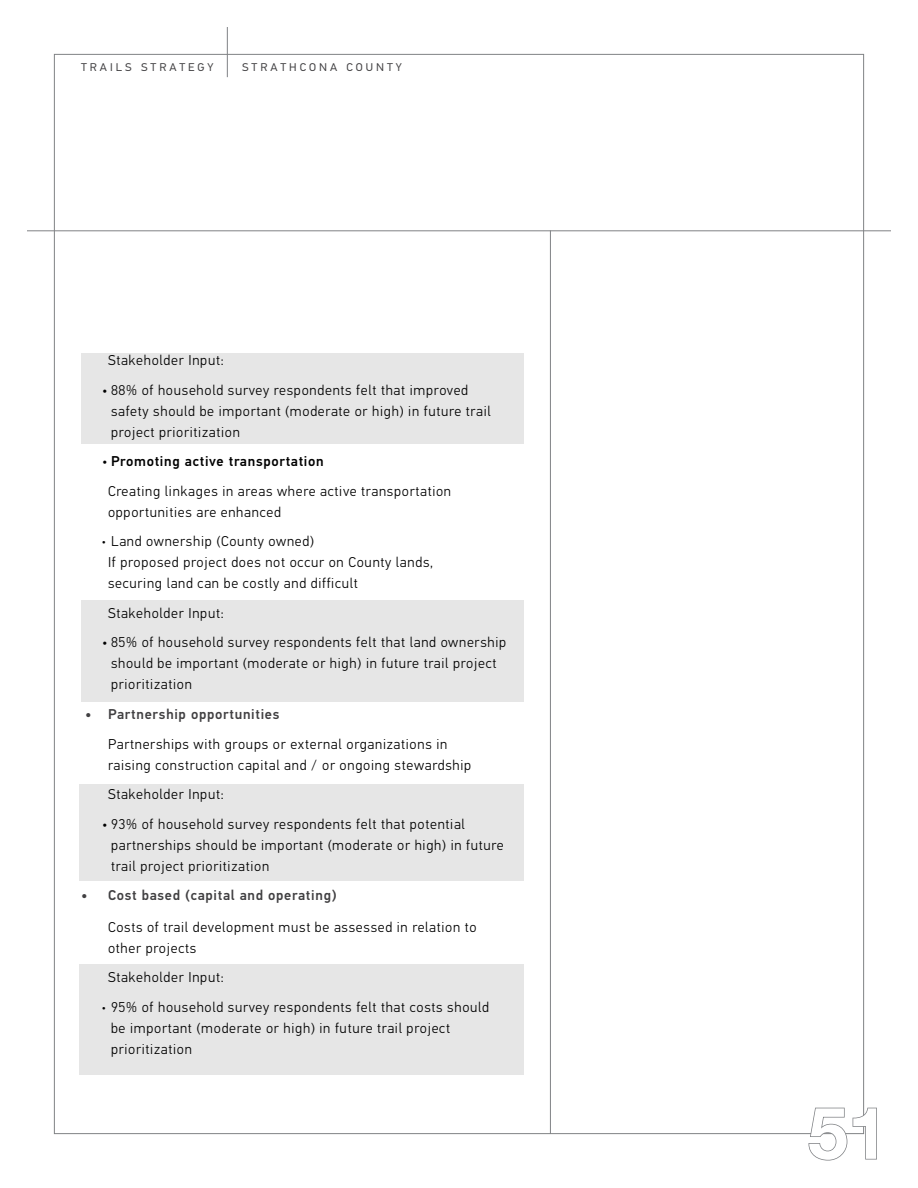
<style>
.page{position:relative;width:918px;height:1188px;background:#fff}
.page>*{position:absolute;margin:0;border:0;box-sizing:border-box;transform-origin:0 0}
.t1{font:700 72px "Helvetica Neue";color:#fff}
.t2{font:300 15px "PF Din Text Pro";letter-spacing:.2em;color:#414042}
.t3{font:300 14.25px/21px "PF Din Text Pro";letter-spacing:.05em;color:#000}
.t4{font:500 14.25px "PF Din Text Pro";letter-spacing:.05em;color:#414042}
.s1{font-weight:500}
.s2{font-family:"Myriad Pro"}
</style>
<div class="page">
<hr style="left:227px;top:27px;width:1px;height:50px;background:#808285">
<svg style="left:808px;top:1107px;width:69px;height:54px"></svg>
<hr style="left:27px;top:230px;width:864px;height:1px;background:#808285">
<hr style="left:550px;top:230px;width:1px;height:904px;background:#808285">
<div style="left:81px;top:353px;width:443px;height:91px;background:#e6e6e6"></div>
<div style="left:79px;top:784px;width:445px;height:96px;background:#e6e6e6"></div>
<div style="left:81px;top:600px;width:443px;height:102px;background:#e6e6e6"></div>
<div style="left:79px;top:964px;width:445px;height:111px;background:#e6e6e6"></div>
<p class="t2" style="left:81px;top:57px;width:134px">trails strategy</p>
<p class="t2" style="left:242px;top:57px;width:161px">strathcona county</p>
<p class="t3" style="left:108px;top:350px;width:117px">Stakeholder Input:</p>
<p class="t3" style="left:111px;top:379px;width:381px;text-indent:-9px">• 88% of household survey respondents felt that improved safety should be important (moderate or high) in future trail project prioritization</p>
<p class="t3" style="left:108px;top:447px;width:345px;line-height:29.5px;text-indent:-6px">• <span class="s1">Promoting active transportation<br></span>Creating linkages in areas where active transportation</p>
<p class="t3" style="left:108px;top:502px;width:174px">opportunities are enhanced</p>
<p class="t3" style="left:108px;top:531px;width:327px;text-indent:-6px"><span class="s2">•</span> Land ownership (County owned)<br>If proposed project does not occur on County lands, securing land can be costly and difficult</p>
<p class="t3" style="left:108px;top:603px;width:117px">Stakeholder Input:</p>
<p class="t3" style="left:111px;top:632px;width:397px;text-indent:-9px">• 85% of household survey respondents felt that land ownership should be important (moderate or high) in future trail project prioritization</p>
<p class="t4" style="left:85px;top:706px;width:196px">• Partnership opportunities</p>
<p class="t3" style="left:108px;top:733px;width:365px">Partnerships with groups or external organizations in raising construction capital and / or ongoing stewardship</p>
<p class="t3" style="left:108px;top:784px;width:117px">Stakeholder Input:</p>
<p class="t3" style="left:111px;top:813px;width:394px;text-indent:-9px">• 93% of household survey respondents felt that potential partnerships should be important (moderate or high) in future trail project prioritization</p>
<p class="t4" style="left:81px;top:887px;width:257px">• Cost based (capital and operating)</p>
<p class="t3" style="left:108px;top:917px;width:370px">Costs of trail development must be assessed in relation to other projects</p>
<p class="t3" style="left:108px;top:967px;width:117px">Stakeholder Input:</p>
<p class="t3" style="left:111px;top:997px;width:380px;text-indent:-9px"><span class="s2">•</span> 95% of household survey respondents felt that costs should be important (moderate or high) in future trail project prioritization</p>
<h1 class="t1" style="left:808px;top:1089px;width:82px">51</h1>
</div>
